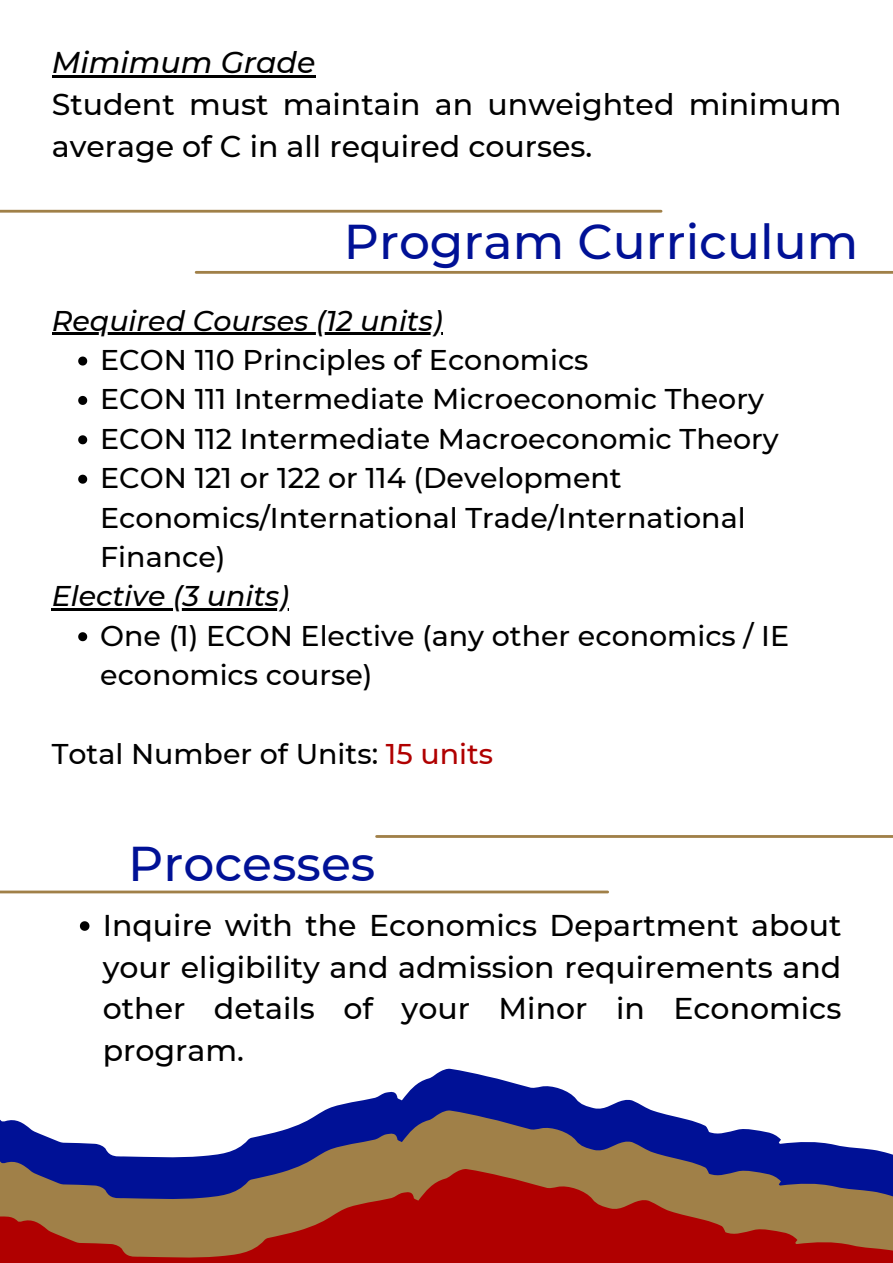
<style>
.page{position:relative;width:893px;height:1263px;background:#fff}
.page>*{position:absolute;margin:0;border:0;box-sizing:border-box;transform-origin:0 0}
.t1{font:500 48.75px "Montserrat";color:#001196}
.t2{font:500 30px/41.6px "Montserrat";color:#000}
.t3{font:500 28.5px/39.4px "Montserrat";color:#000}
.t4{font:italic 500 28.5px "Montserrat";color:#000}
.s1{font-style:italic}
.s2{color:#b00000}
</style>
<div class="page">
<svg style="left:325px;top:1068px;width:326px;height:42px"></svg>
<svg style="left:0;top:1110px;width:893px;height:59px"></svg>
<svg style="left:0;top:1169px;width:893px;height:94px;background:#983c2f"></svg>
<hr style="left:52px;top:75px;width:263px;height:3px;background:#000">
<hr style="left:0;top:210px;width:661px;height:3px;background:#a08048">
<hr style="left:196px;top:271px;width:697px;height:3px;background:#a08048">
<hr style="left:52px;top:332px;width:391px;height:3px;background:#000">
<svg style="left:78px;top:356px;width:9px;height:9px"></svg>
<svg style="left:78px;top:396px;width:9px;height:9px"></svg>
<svg style="left:78px;top:435px;width:9px;height:9px"></svg>
<svg style="left:78px;top:475px;width:9px;height:9px"></svg>
<hr style="left:52px;top:608px;width:237px;height:3px;background:#000">
<svg style="left:78px;top:632px;width:9px;height:9px"></svg>
<hr style="left:376px;top:835px;width:517px;height:3px;background:#a08048">
<hr style="left:0;top:890px;width:607px;height:3px;background:#a08048">
<svg style="left:80px;top:921px;width:9px;height:10px"></svg>
<h2 class="t2" style="left:52px;top:42px;width:791px"><span class="s1">Mimimum Grade<br></span>Student must maintain an unweighted minimum average of C in all required courses.</h2>
<h1 class="t1" style="left:344px;top:212px;width:516px">Program Curriculum</h1>
<h2 class="t4" style="left:52px;top:303px;width:392px">Required Courses (12 units)</h2>
<p class="t3" style="left:100px;top:340px;width:490px">ECON 110 Principles of Economics</p>
<p class="t3" style="left:100px;top:379px;width:665px">ECON 111 Intermediate Microeconomic Theory</p>
<p class="t3" style="left:100px;top:419px;width:680px">ECON 112 Intermediate Macroeconomic Theory</p>
<p class="t3" style="left:100px;top:458px;width:647px">ECON 121 or 122 or 114 (Development<br>Economics/International Trade/International<br>Finance)</p>
<h2 class="t4" style="left:52px;top:579px;width:239px">Elective (3 units)</h2>
<p class="t3" style="left:100px;top:616px;width:690px">One (1) ECON Elective (any other economics / IE economics course)</p>
<h2 class="t3" style="left:52px;top:734px;width:443px">Total Number of Units: <span class="s2">15 units</span></h2>
<h1 class="t1" style="left:128px;top:834px;width:248px">Processes</h1>
<p class="t2" style="left:103px;top:904px;width:740px;text-align:justify">Inquire with the Economics Department about your eligibility and admission requirements and other details of your Minor in Economics program.</p>
</div>
